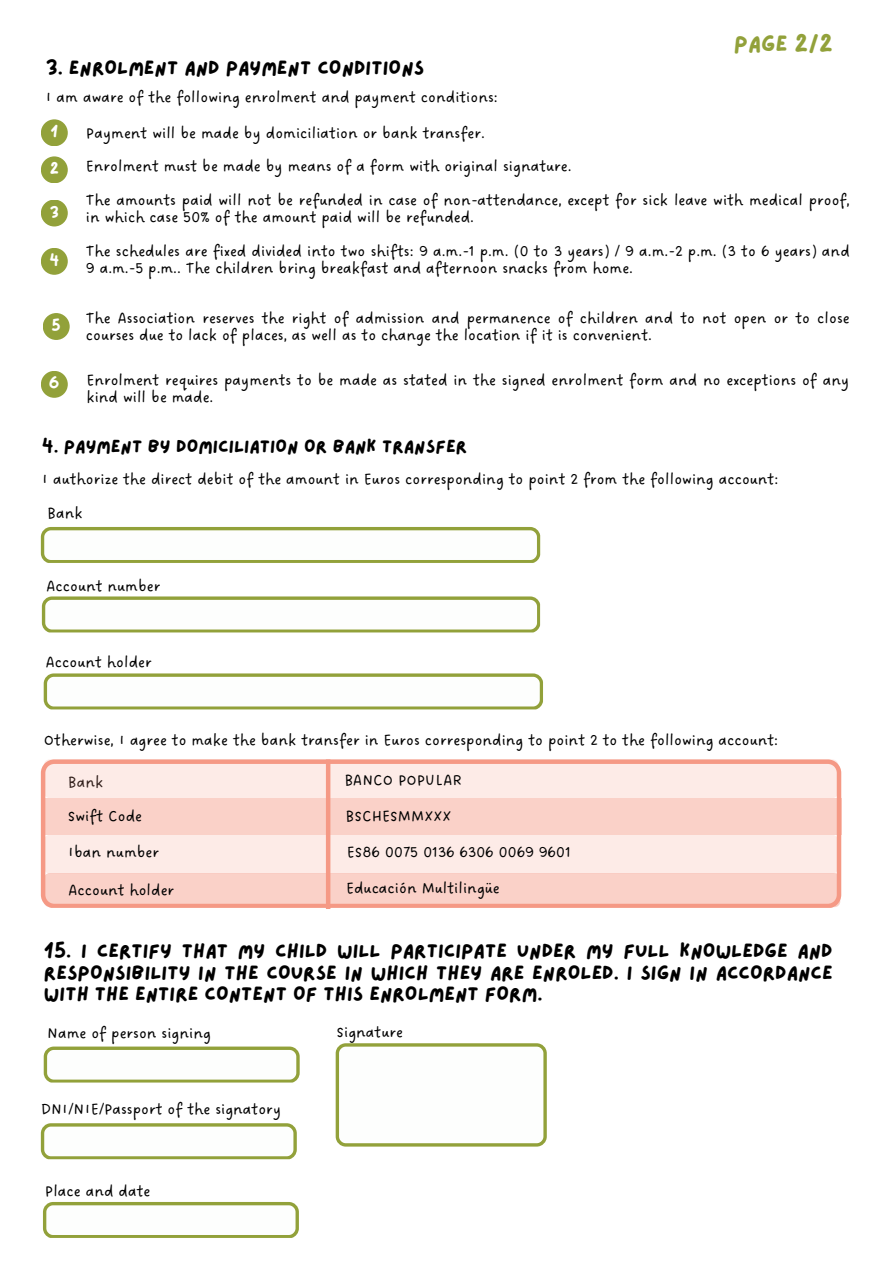
<style>
.page{position:relative;width:893px;height:1263px;background:#fff}
.page>*{position:absolute;margin:0;border:0;box-sizing:border-box;transform-origin:0 0}
.t1{font:22.5px "Lazydog";color:#92a13a}
.t2{font:19.65px/21.3px "Lazydog";color:#000;text-align:justify}
.t3{font:18px "Lazydog";color:#000}
.t4{font:16.5px/33.8px "DO Sans Regular";color:#000}
.t5{font:15px "Lazydog";color:#fff}
</style>
<div class="page">
<div style="left:41px;top:156px;width:27px;height:27px;background:#92a13a;border-radius:13px"></div>
<div style="left:41px;top:200px;width:27px;height:26px;background:#92a13a;border-radius:13px"></div>
<div style="left:41px;top:248px;width:27px;height:27px;background:#92a13a;border-radius:13px"></div>
<div style="left:41px;top:119px;width:27px;height:27px;background:#92a13a;border-radius:13px"></div>
<div style="left:43px;top:313px;width:27px;height:27px;background:#92a13a;border-radius:13px"></div>
<div style="left:41px;top:371px;width:27px;height:27px;background:#92a13a;border-radius:13px"></div>
<div style="left:45px;top:798px;width:796px;height:37px;background:#fad1c8"></div>
<svg style="left:44px;top:759px;width:794px;height:39px;background:#fce1db"></svg>
<hr style="left:326px;top:759px;width:4px;height:150px;background:#f59985">
<svg style="left:44px;top:835px;width:796px;height:72px;background:#fbdbd4"></svg>
<svg style="left:43px;top:1202px;width:256px;height:36px"></svg>
<svg style="left:336px;top:1043px;width:211px;height:103px"></svg>
<svg style="left:44px;top:1046px;width:256px;height:37px"></svg>
<svg style="left:41px;top:1123px;width:256px;height:37px"></svg>
<svg style="left:41px;top:527px;width:499px;height:36px"></svg>
<svg style="left:42px;top:596px;width:498px;height:37px"></svg>
<svg style="left:44px;top:673px;width:499px;height:37px"></svg>
<p class="t2" style="left:46px;top:56px;width:380px">3. ENROLMENT AND PAYMENT CONDITIONS</p>
<p class="t4" style="left:45px;top:81px;width:454px">I am aware of the following enrolment and payment conditions:</p>
<h1 class="t1" style="left:734px;top:29px;width:100px">PAGE 2/2</h1>
<p class="t5" style="left:50px;top:122px;width:9px">1</p>
<p class="t5" style="left:50px;top:159px;width:11px">2</p>
<p class="t5" style="left:50px;top:202px;width:11px">3</p>
<p class="t5" style="left:49px;top:250px;width:11px">4</p>
<p class="t5" style="left:52px;top:316px;width:11px">5</p>
<p class="t5" style="left:49px;top:373px;width:12px">6</p>
<p class="t4" style="left:86px;top:117px;width:765px">Payment will be made by domiciliation or bank transfer.<br>Enrolment must be made by means of a form with original signature.<br>The amounts paid will not be refunded in case of non-attendance, except for sick leave with medical proof,</p>
<p class="t4" style="left:86px;top:201px;width:765px">in which case 50% of the amount paid will be refunded.<br>The schedules are fixed divided into two shifts: 9 a.m.-1 p.m. (0 to 3 years) / 9 a.m.-2 p.m. (3 to 6 years) and</p>
<p class="t4" style="left:86px;top:252px;width:549px">9 a.m.-5 p.m.. The children bring breakfast and afternoon snacks from home.</p>
<p class="t4" style="left:86px;top:311px;width:765px;line-height:16.8px">The Association reserves the right of admission and permanence of children and to not open or to close courses due to lack of places, as well as to change the location if it is convenient.</p>
<p class="t4" style="left:86px;top:372px;width:764px;line-height:16.8px">Enrolment requires payments to be made as stated in the signed enrolment form and no exceptions of any kind will be made.</p>
<p class="t3" style="left:42px;top:435px;width:427px">4. PAYMENT BY DOMICILIATION OR BANK TRANSFER</p>
<p class="t4" style="left:42px;top:462px;width:738px">I authorize the direct debit of the amount in Euros corresponding to point 2 from the following account:</p>
<p class="t4" style="left:47px;top:497px;width:37px">Bank</p>
<p class="t4" style="left:46px;top:570px;width:115px">Account number</p>
<p class="t4" style="left:46px;top:646px;width:107px">Account holder</p>
<p class="t4" style="left:44px;top:724px;width:736px">Otherwise, I agree to make the bank transfer in Euros corresponding to point 2 to the following account:</p>
<p class="t4" style="left:68px;top:766px;width:76px">Bank<br>Swift Code</p>
<p class="t4" style="left:344px;top:763px;width:119px;line-height:36px">BANCO POPULAR<br>BSCHESMMXXX</p>
<p class="t4" style="left:68px;top:836px;width:93px">Iban number</p>
<p class="t4" style="left:347px;top:836px;width:225px">ES86 0075 0136 6306 0069 9601</p>
<p class="t4" style="left:346px;top:872px;width:155px">Educación Multilingüe</p>
<p class="t4" style="left:68px;top:874px;width:107px">Account holder</p>
<p class="t2" style="left:44px;top:939px;width:790px">15. I CERTIFY THAT MY CHILD WILL PARTICIPATE UNDER MY FULL KNOWLEDGE AND RESPONSIBILITY IN THE COURSE IN WHICH THEY ARE ENROLED. I SIGN IN ACCORDANCE WITH THE ENTIRE CONTENT OF THIS ENROLMENT FORM.</p>
<p class="t4" style="left:47px;top:1017px;width:165px">Name of person signing</p>
<p class="t4" style="left:336px;top:1016px;width:68px">Signature</p>
<p class="t4" style="left:41px;top:1093px;width:242px">DNI/NIE/Passport of the signatory</p>
<p class="t4" style="left:45px;top:1175px;width:107px">Place and date</p>
</div>
